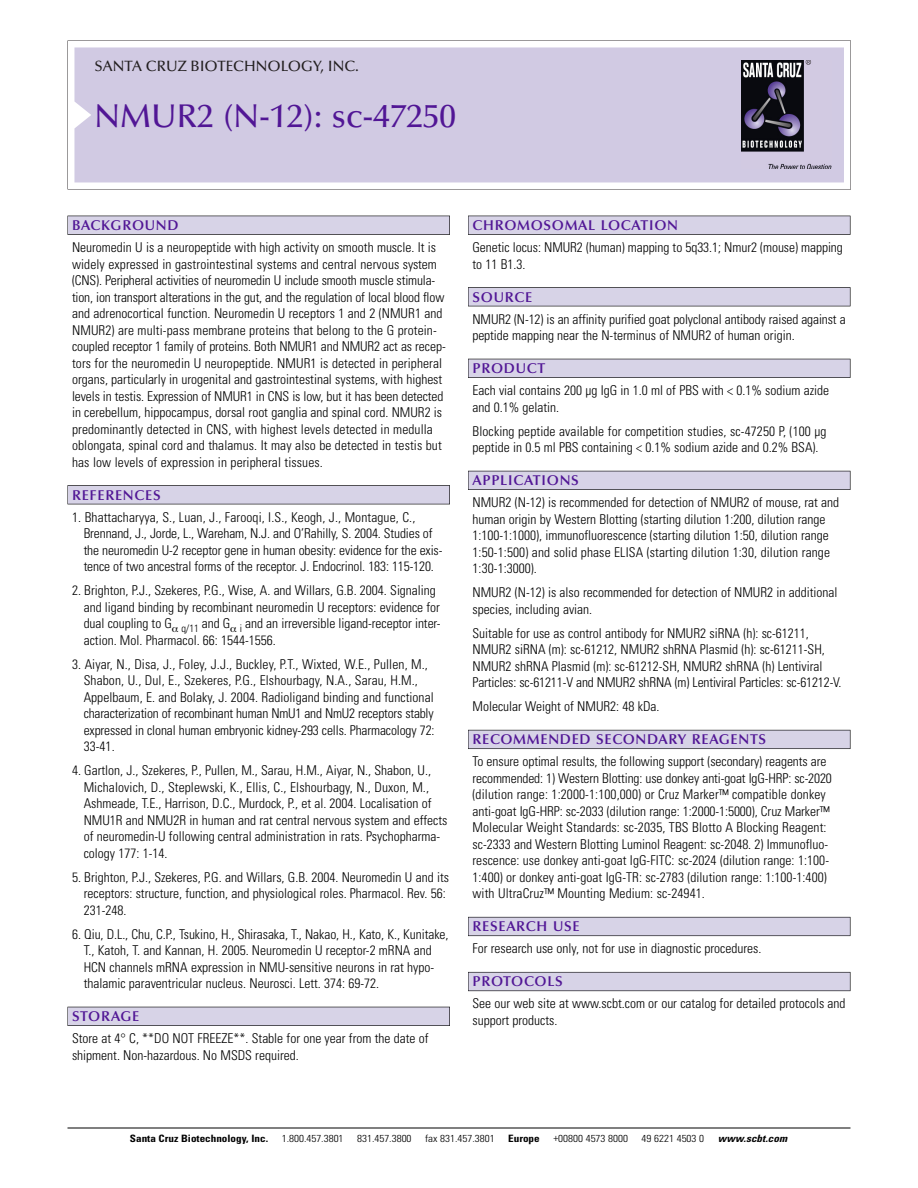
<style>
.page{position:relative;width:918px;height:1188px;background:#fff}
.page>*{position:absolute;margin:0;border:0;box-sizing:border-box;transform-origin:0 0}
.t1{font:500 33px "Optima";color:#511695}
.t2{font:500 15px "Optima";color:#231f20}
.t3{font:600 14.25px "Optima";letter-spacing:.05em;color:#511695}
.t4{font:300 condensed 13.5px/16.5px "Univers";color:#000}
.t5{font:300 condensed 10.2px "Univers";color:#000;scale:1.1 1}
.t6{font:700 condensed 10.2px "Univers";color:#000;scale:1.1 1}
.t7{font:italic 700 condensed 10.2px "Univers";letter-spacing:.005em;color:#000;scale:1.1 1}
</style>
<div class="page">
<svg style="left:68px;top:40px;width:783px;height:149px"></svg>
<div style="left:74px;top:47px;width:770px;height:135px;background:#d1cae3"></div>
<img style="left:741px;top:60px;width:90px;height:108px">
<div style="left:68px;top:216px;width:382px;height:19px;background:#525155"></div>
<div style="left:68px;top:216px;width:381px;height:18px;background:#d7d3e7"></div>
<div style="left:68px;top:485px;width:382px;height:19px;background:#525155"></div>
<div style="left:68px;top:486px;width:381px;height:18px;background:#d7d3e7"></div>
<div style="left:68px;top:1007px;width:382px;height:19px;background:#525158"></div>
<div style="left:68px;top:1007px;width:381px;height:18px;background:#d7d3e7"></div>
<div style="left:468px;top:216px;width:382px;height:19px;background:#525155"></div>
<div style="left:468px;top:216px;width:382px;height:18px;background:#d7d3e7"></div>
<div style="left:468px;top:287px;width:382px;height:19px;background:#525155"></div>
<div style="left:468px;top:288px;width:382px;height:18px;background:#d7d3e7"></div>
<div style="left:468px;top:359px;width:382px;height:19px;background:#525158"></div>
<div style="left:468px;top:359px;width:382px;height:18px;background:#d7d3e7"></div>
<div style="left:468px;top:471px;width:382px;height:19px;background:#54535a"></div>
<div style="left:468px;top:471px;width:382px;height:18px;background:#d7d3e7"></div>
<div style="left:468px;top:730px;width:382px;height:19px;background:#5b5a62"></div>
<div style="left:468px;top:730px;width:382px;height:18px;background:#d7d3e7"></div>
<div style="left:468px;top:917px;width:382px;height:19px;background:#66646e"></div>
<div style="left:468px;top:917px;width:382px;height:18px;background:#d7d3e7"></div>
<div style="left:468px;top:972px;width:382px;height:19px;background:#66646d"></div>
<div style="left:468px;top:973px;width:382px;height:18px;background:#d7d3e7"></div>
<hr style="left:68px;top:1128px;width:782px;height:1px;background:#000">
<p class="t2" style="left:94px;top:61px;width:266px">SANTA CRUZ BIOTECHNOLOGY, INC.</p>
<h1 class="t1" style="left:94px;top:103px;width:363px">NMUR2 (N-12): sc-47250</h1>
<p class="t3" style="left:72px;top:219px;width:108px">BACKGROUND</p>
<p class="t4" style="left:72px;top:240px;width:375px">Neuromedin U is a neuropeptide with high activity on smooth muscle. It is widely expressed in gastrointestinal systems and central nervous system (CNS). Peripheral activities of neuromedin U include smooth muscle stimula&shy;tion, ion transport alterations in the gut, and the regulation of local blood flow and adrenocortical function. Neuromedin U receptors 1 and 2 (NMUR1 and NMUR2) are multi-pass membrane proteins that belong to the G protein&shy;coupled receptor 1 family of proteins. Both NMUR1 and NMUR2 act as recep&shy;tors for the neuromedin U neuropeptide. NMUR1 is detected in peripheral organs, particularly in urogenital and gastrointestinal systems, with highest levels in testis. Expression of NMUR1 in CNS is low, but it has been detected in cerebellum, hippocampus, dorsal root ganglia and spinal cord. NMUR2 is predominantly detected in CNS, with highest levels detected in medulla oblongata, spinal cord and thalamus. It may also be detected in testis but has low levels of expression in peripheral tissues.</p>
<p class="t3" style="left:72px;top:489px;width:90px">REFERENCES</p>
<p class="t4" style="left:84px;top:510px;width:360px;text-indent:-12px">1. Bhattacharyya, S., Luan, J., Farooqi, I.S., Keogh, J., Montague, C., Brennand, J., Jorde, L., Wareham, N.J. and O’Rahilly, S. 2004. Studies of the neuromedin U-2 receptor gene in human obesity: evidence for the exis&shy;tence of two ancestral forms of the receptor. J. Endocrinol. 183: 115-120.</p>
<p class="t4" style="left:84px;top:583px;width:358px;text-indent:-12px">2. Brighton, P.J., Szekeres, P.G., Wise, A. and Willars, G.B. 2004. Signaling and ligand binding by recombinant neuromedin U receptors: evidence for dual coupling to G <sub>q/11</sub> and G <sub>i</sub> and an irreversible ligand-receptor inter&shy;action. Mol. Pharmacol. 66: 1544-1556.</p>
<p class="t4" style="left:84px;top:657px;width:352px;text-indent:-12px">3. Aiyar, N., Disa, J., Foley, J.J., Buckley, P.T., Wixted, W.E., Pullen, M., Shabon, U., Dul, E., Szekeres, P.G., Elshourbagy, N.A., Sarau, H.M., Appelbaum, E. and Bolaky, J. 2004. Radioligand binding and functional characterization of recombinant human NmU1 and NmU2 receptors stably expressed in clonal human embryonic kidney-293 cells. Pharmacology 72:<br>33-41.</p>
<p class="t4" style="left:84px;top:763px;width:365px;text-indent:-12px">4. Gartlon, J., Szekeres, P., Pullen, M., Sarau, H.M., Aiyar, N., Shabon, U., Michalovich, D., Steplewski, K., Ellis, C., Elshourbagy, N., Duxon, M., Ashmeade, T.E., Harrison, D.C., Murdock, P., et al. 2004. Localisation of NMU1R and NMU2R in human and rat central nervous system and effects of neuromedin-U following central administration in rats. Psychopharma&shy;cology 177: 1-14.</p>
<p class="t4" style="left:84px;top:870px;width:367px;text-indent:-12px">5. Brighton, P.J., Szekeres, P.G. and Willars, G.B. 2004. Neuromedin U and its receptors: structure, function, and physiological roles. Pharmacol. Rev. 56:<br>231-248.</p>
<p class="t4" style="left:84px;top:927px;width:366px;text-indent:-12px">6. Qiu, D.L., Chu, C.P., Tsukino, H., Shirasaka, T., Nakao, H., Kato, K., Kunitake, T., Katoh, T. and Kannan, H. 2005. Neuromedin U receptor-2 mRNA and HCN channels mRNA expression in NMU-sensitive neurons in rat hypo&shy;thalamic paraventricular nucleus. Neurosci. Lett. 374: 69-72.</p>
<p class="t3" style="left:72px;top:1011px;width:69px">STORAGE</p>
<p class="t4" style="left:72px;top:1031px;width:358px">Store at 4° C, **DO NOT FREEZE**. Stable for one year from the date of shipment. Non-hazardous. No MSDS required.</p>
<p class="t3" style="left:473px;top:219px;width:207px">CHROMOSOMAL LOCATION</p>
<p class="t4" style="left:473px;top:240px;width:372px">Genetic locus: NMUR2 (human) mapping to 5q33.1; Nmur2 (mouse) mapping to 11 B1.3.</p>
<p class="t3" style="left:473px;top:291px;width:61px">SOURCE</p>
<p class="t4" style="left:473px;top:312px;width:375px">NMUR2 (N-12) is an affinity purified goat polyclonal antibody raised against a peptide mapping near the N-terminus of NMUR2 of human origin.</p>
<p class="t3" style="left:473px;top:363px;width:74px">PRODUCT</p>
<p class="t4" style="left:473px;top:383px;width:358px">Each vial contains 200 µg IgG in 1.0 ml of PBS with &lt; 0.1% sodium azide and 0.1% gelatin.</p>
<p class="t4" style="left:473px;top:424px;width:356px">Blocking peptide available for competition studies, sc-47250 P, (100 µg peptide in 0.5 ml PBS containing &lt; 0.1% sodium azide and 0.2% BSA).</p>
<p class="t3" style="left:473px;top:475px;width:108px">APPLICATIONS</p>
<p class="t4" style="left:473px;top:495px;width:368px">NMUR2 (N-12) is recommended for detection of NMUR2 of mouse, rat and human origin by Western Blotting (starting dilution 1:200, dilution range 1:100-1:1000), immunofluorescence (starting dilution 1:50, dilution range 1:50-1:500) and solid phase ELISA (starting dilution 1:30, dilution range 1:30-1:3000).</p>
<p class="t4" style="left:473px;top:585px;width:366px">NMUR2 (N-12) is also recommended for detection of NMUR2 in additional species, including avian.</p>
<p class="t4" style="left:473px;top:626px;width:371px">Suitable for use as control antibody for NMUR2 siRNA (h): sc-61211, NMUR2 siRNA (m): sc-61212, NMUR2 shRNA Plasmid (h): sc-61211-SH, NMUR2 shRNA Plasmid (m): sc-61212-SH, NMUR2 shRNA (h) Lentiviral Particles: sc-61211-V and NMUR2 shRNA (m) Lentiviral Particles: sc-61212-V.</p>
<p class="t4" style="left:473px;top:699px;width:189px">Molecular Weight of NMUR2: 48 kDa.</p>
<p class="t3" style="left:473px;top:734px;width:295px">RECOMMENDED SECONDARY REAGENTS</p>
<p class="t4" style="left:473px;top:754px;width:361px">To ensure optimal results, the following support (secondary) reagents are recommended: 1) Western Blotting: use donkey anti-goat IgG-HRP: sc-2020 (dilution range: 1:2000-1:100,000) or Cruz Marker™ compatible donkey anti-goat IgG-HRP: sc-2033 (dilution range: 1:2000-1:5000), Cruz Marker™ Molecular Weight Standards: sc-2035, TBS Blotto A Blocking Reagent: sc-2333 and Western Blotting Luminol Reagent: sc-2048. 2) Immunofluo&shy;rescence: use donkey anti-goat IgG-FITC: sc-2024 (dilution range: 1:100- 1:400) or donkey anti-goat IgG-TR: sc-2783 (dilution range: 1:100-1:400) with UltraCruz™ Mounting Medium: sc-24941.</p>
<p class="t3" style="left:473px;top:921px;width:109px">RESEARCH USE</p>
<p class="t4" style="left:473px;top:941px;width:290px">For research use only, not for use in diagnostic procedures.</p>
<p class="t3" style="left:473px;top:976px;width:92px">PROTOCOLS</p>
<p class="t4" style="left:473px;top:997px;width:375px">See our web site at www.scbt.com or our catalog for detailed protocols and support products.</p>
<p class="t6" style="left:130px;top:1135px;width:127px">Santa Cruz Biotechnology, Inc.</p>
<p class="t5" style="left:282px;top:1135px;width:58px">1.800.457.3801</p>
<p class="t5" style="left:357px;top:1135px;width:51px">831.457.3800</p>
<p class="t5" style="left:425px;top:1135px;width:65px">fax 831.457.3801</p>
<p class="t6" style="left:508px;top:1135px;width:30px">Europe</p>
<p class="t5" style="left:553px;top:1135px;width:69px">+00800 4573 8000</p>
<p class="t5" style="left:642px;top:1135px;width:58px">49 6221 4503 0</p>
<p class="t7" style="left:718px;top:1135px;width:64px">www.scbt.com</p>
</div>
